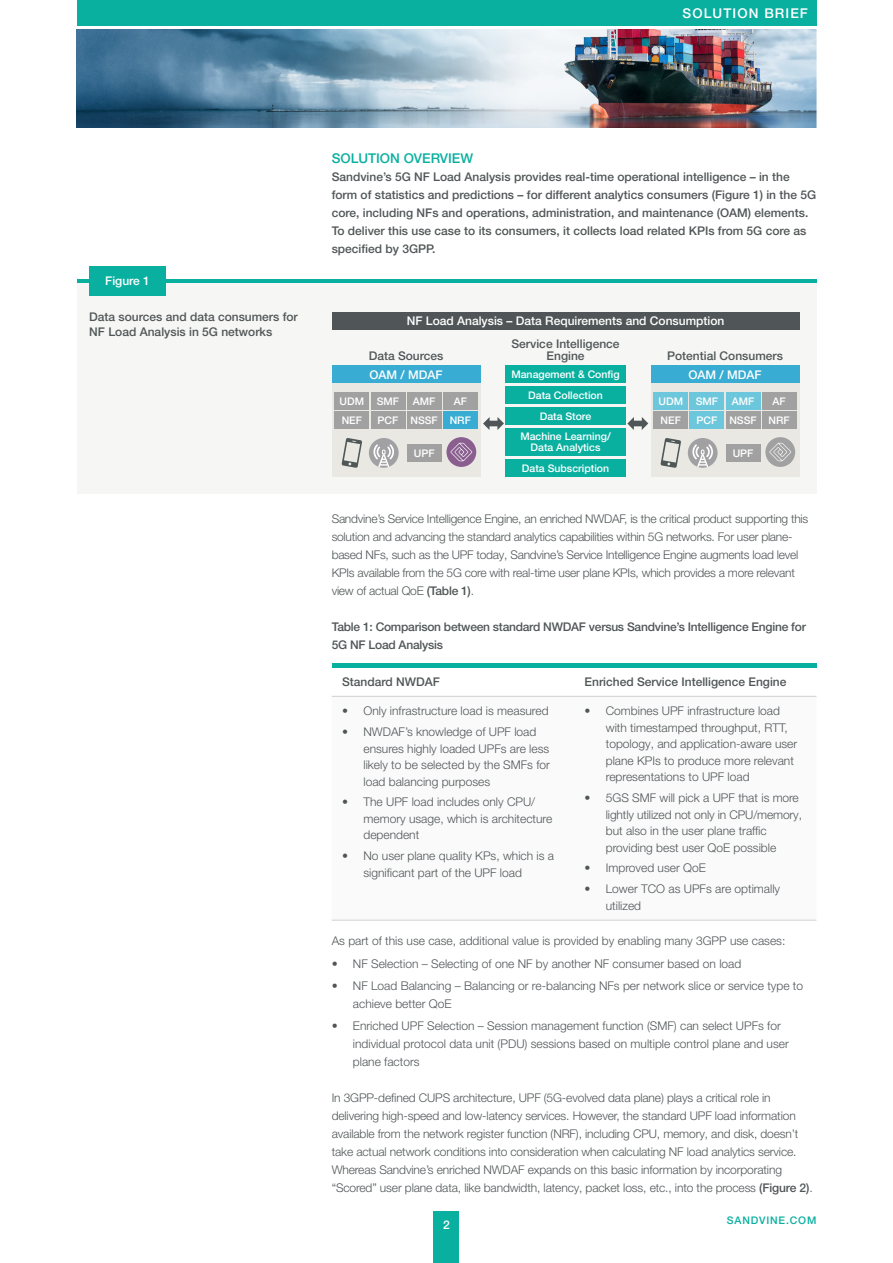
<style>
.page{position:relative;width:893px;height:1263px;background:#fff}
.page>*{position:absolute;margin:0;border:0;box-sizing:border-box;transform-origin:0 0}
.t1{font:500 13.5px "Helvetica Neue LT Pro";color:#09b0a0}
.t2{font:500 13.5px "Helvetica Neue LT Pro";letter-spacing:.08em;color:#fff}
.t3{font:300 12px/16.5px "Helvetica Neue LT Pro";color:#505657}
.t4{font:500 12px/18px "Helvetica Neue LT Pro";color:#505657}
.t5{font:300 12px/18px "Helvetica Neue LT Pro";letter-spacing:-.02em;color:#505657}
.t6{font:500 12px/18px "Helvetica Neue LT Pro";letter-spacing:-.02em;color:#505657}
.t7{font:500 12px "Helvetica Neue LT Pro";color:#fff}
.t8{font:500 10.5px/19.2px "Helvetica Neue LT Pro";color:#fff}
.t9{font:500 10.5px "Helvetica Neue LT Pro";letter-spacing:.08em;color:#09b0a0}
.s1{font-weight:500}
</style>
<div class="page">
<div style="left:77px;top:0;width:739px;height:26px;background:#09b0a0"></div>
<img style="left:77px;top:30px;width:739px;height:98px">
<div style="left:434px;top:1212px;width:25px;height:51px;background:#09b0a0"></div>
<svg style="left:332px;top:667px;width:484px;height:1px"></svg>
<svg style="left:332px;top:919px;width:484px;height:1px"></svg>
<hr style="left:332px;top:696px;width:242px;height:1px;background:#d0d0d0">
<hr style="left:574px;top:696px;width:242px;height:1px;background:#d0d0d0">
<hr style="left:332px;top:920px;width:242px;height:1px;background:#d0d0d0">
<hr style="left:574px;top:920px;width:242px;height:1px;background:#d0d0d0">
<hr style="left:332px;top:663px;width:484px;height:4px;background:#09b0a0">
<div style="left:77px;top:282px;width:739px;height:211px;background:#f6f6f4"></div>
<hr style="left:77px;top:279px;width:739px;height:3px;background:#09b0a0">
<div style="left:89px;top:266px;width:77px;height:29px;background:#09b0a0"></div>
<div style="left:332px;top:312px;width:467px;height:17px;background:#505657"></div>
<div style="left:332px;top:366px;width:148px;height:17px;background:#38acd2"></div>
<div style="left:332px;top:383px;width:148px;height:93px;background:#e9e8e3"></div>
<div style="left:335px;top:393px;width:34px;height:17px;background:#a1a1a2"></div>
<div style="left:335px;top:412px;width:34px;height:17px;background:#a1a1a2"></div>
<div style="left:407px;top:393px;width:34px;height:17px;background:#a1a1a2"></div>
<div style="left:407px;top:412px;width:34px;height:17px;background:#a1a1a2"></div>
<div style="left:407px;top:444px;width:34px;height:17px;background:#a1a1a2"></div>
<div style="left:371px;top:393px;width:34px;height:17px;background:#a1a1a2"></div>
<div style="left:371px;top:412px;width:34px;height:17px;background:#a1a1a2"></div>
<div style="left:443px;top:393px;width:34px;height:17px;background:#a1a1a2"></div>
<div style="left:443px;top:412px;width:34px;height:17px;background:#38acd2"></div>
<div style="left:369px;top:438px;width:30px;height:30px;background:#a1a1a3;border-radius:50%"></div>
<svg style="left:373px;top:444px;width:21px;height:23px"></svg>
<svg style="left:342px;top:438px;width:20px;height:30px"></svg>
<div style="left:651px;top:366px;width:148px;height:17px;background:#38acd2"></div>
<div style="left:651px;top:383px;width:148px;height:93px;background:#e9e8e3"></div>
<div style="left:654px;top:393px;width:34px;height:17px;background:#6dc7dc"></div>
<div style="left:654px;top:412px;width:34px;height:17px;background:#a1a1a2"></div>
<div style="left:726px;top:393px;width:34px;height:17px;background:#6dc7dc"></div>
<div style="left:726px;top:412px;width:34px;height:17px;background:#a1a1a2"></div>
<div style="left:726px;top:444px;width:34px;height:17px;background:#a1a1a2"></div>
<div style="left:690px;top:393px;width:34px;height:17px;background:#6dc7dc"></div>
<div style="left:690px;top:412px;width:34px;height:17px;background:#6dc7dc"></div>
<div style="left:762px;top:393px;width:34px;height:17px;background:#a1a1a2"></div>
<div style="left:762px;top:412px;width:34px;height:17px;background:#a1a1a2"></div>
<div style="left:688px;top:438px;width:30px;height:30px;background:#a1a1a3;border-radius:50%"></div>
<svg style="left:692px;top:444px;width:21px;height:23px"></svg>
<svg style="left:660px;top:438px;width:21px;height:30px"></svg>
<div style="left:505px;top:366px;width:121px;height:17px;background:#09b0a0"></div>
<div style="left:505px;top:407px;width:121px;height:17px;background:#09b0a0"></div>
<div style="left:505px;top:386px;width:121px;height:17px;background:#09b0a0"></div>
<div style="left:505px;top:428px;width:121px;height:27px;background:#09b0a0"></div>
<div style="left:505px;top:459px;width:121px;height:17px;background:#09b0a0"></div>
<svg style="left:483px;top:417px;width:21px;height:13px"></svg>
<svg style="left:627px;top:417px;width:21px;height:13px"></svg>
<svg style="left:446px;top:437px;width:30px;height:30px"></svg>
<svg style="left:450px;top:443px;width:22px;height:18px"></svg>
<div style="left:765px;top:437px;width:30px;height:30px;background:#a1a1a2;border-radius:50%"></div>
<svg style="left:769px;top:443px;width:22px;height:18px"></svg>
<p class="t2" style="left:683px;top:5px;width:127px">SOLUTION BRIEF</p>
<p class="t1" style="left:332px;top:150px;width:143px">SOLUTION OVERVIEW</p>
<p class="t4" style="left:332px;top:167px;width:486px">Sandvine’s 5G NF Load Analysis provides real-time operational intelligence – in the form of statistics and predictions – for different analytics consumers (Figure 1) in the 5G core, including NFs and operations, administration, and maintenance (OAM) elements.<br>To deliver this use case to its consumers, it collects load related KPIs from 5G core as specified by 3GPP.</p>
<p class="t7" style="left:105px;top:273px;width:46px">Figure 1</p>
<p class="t4" style="left:89px;top:309px;width:210px;line-height:15px">Data sources and data consumers for<br>NF Load Analysis in 5G networks</p>
<p class="t7" style="left:407px;top:314px;width:319px">NF Load Analysis – Data Requirements and Consumption</p>
<p class="t4" style="left:369px;top:347px;width:76px">Data Sources</p>
<p class="t4" style="left:667px;top:347px;width:117px">Potential Consumers</p>
<p class="t4" style="left:511px;top:338px;width:110px;line-height:12px;text-align:center">Service Intelligence<br>Engine</p>
<p class="t7" style="left:369px;top:367px;width:75px">OAM / MDAF</p>
<p class="t8" style="left:377px;top:391px;width:24px">SMF<br>PCF</p>
<p class="t8" style="left:450px;top:391px;width:23px;text-align:center">AF<br>NRF</p>
<p class="t8" style="left:340px;top:391px;width:26px">UDM<br>NEF</p>
<p class="t8" style="left:410px;top:391px;width:29px">AMF<br>NSSF</p>
<p class="t8" style="left:414px;top:443px;width:22px">UPF</p>
<p class="t8" style="left:511px;top:364px;width:110px">Management &amp; Config</p>
<p class="t8" style="left:540px;top:406px;width:53px">Data Store</p>
<p class="t8" style="left:528px;top:385px;width:76px">Data Collection</p>
<p class="t8" style="left:520px;top:431px;width:92px;line-height:10.5px;text-align:center">Machine Learning/<br>Data Analytics</p>
<p class="t8" style="left:522px;top:458px;width:89px">Data Subscription</p>
<p class="t7" style="left:688px;top:367px;width:75px">OAM / MDAF</p>
<p class="t8" style="left:696px;top:391px;width:24px">SMF<br>PCF</p>
<p class="t8" style="left:769px;top:391px;width:23px;text-align:center">AF<br>NRF</p>
<p class="t8" style="left:658px;top:391px;width:26px">UDM<br>NEF</p>
<p class="t8" style="left:729px;top:391px;width:29px">AMF<br>NSSF</p>
<p class="t8" style="left:733px;top:443px;width:22px">UPF</p>
<p class="t5" style="left:332px;top:509px;width:478px">Sandvine’s Service Intelligence Engine, an enriched NWDAF, is the critical product supporting this solution and advancing the standard analytics capabilities within 5G networks. For user plane&shy;based NFs, such as the UPF today, Sandvine’s Service Intelligence Engine augments load level KPIs available from the 5G core with real-time user plane KPIs, which provides a more relevant view of actual QoE <span class="s1">(Table 1)</span>.</p>
<p class="t6" style="left:332px;top:617px;width:476px">Table 1: Comparison between standard NWDAF versus Sandvine’s Intelligence Engine for<br>5G NF Load Analysis</p>
<p class="t4" style="left:342px;top:672px;width:99px">Standard NWDAF</p>
<p class="t4" style="left:585px;top:672px;width:203px">Enriched Service Intelligence Engine</p>
<p class="t3" style="left:342px;top:703px;width:208px">• Only infrastructure load is measured</p>
<p class="t3" style="left:363px;top:723px;width:188px;text-indent:-21px">• NWDAF’s knowledge of UPF load ensures highly loaded UPFs are less likely to be selected by the SMFs for load balancing purposes</p>
<p class="t3" style="left:363px;top:794px;width:190px;text-indent:-21px">• The UPF load includes only CPU/ memory usage, which is architecture dependent</p>
<p class="t3" style="left:363px;top:847px;width:192px;text-indent:-21px">• No user plane quality KPs, which is a significant part of the UPF load</p>
<p class="t3" style="left:606px;top:703px;width:193px;text-indent:-21px">• Combines UPF infrastructure load with timestamped throughput, RTT, topology, and application-aware user plane KPIs to produce more relevant representations to UPF load</p>
<p class="t3" style="left:606px;top:789px;width:198px;text-indent:-21px">• 5GS SMF will pick a UPF that is more lightly utilized not only in CPU/memory, but also in the user plane traffic providing best user QoE possible</p>
<p class="t3" style="left:585px;top:860px;width:123px">• Improved user QoE</p>
<p class="t3" style="left:606px;top:880px;width:176px;text-indent:-21px">• Lower TCO as UPFs are optimally utilized</p>
<p class="t3" style="left:332px;top:932px;width:455px">As part of this use case, additional value is provided by enabling many 3GPP use cases:</p>
<p class="t3" style="left:332px;top:955px;width:411px">• NF Selection – Selecting of one NF by another NF consumer based on load</p>
<p class="t3" style="left:353px;top:976px;width:452px;line-height:18px;text-indent:-21px">• NF Load Balancing – Balancing or re-balancing NFs per network slice or service type to achieve better QoE</p>
<p class="t3" style="left:353px;top:1016px;width:437px;line-height:18px;text-indent:-21px">• Enriched UPF Selection – Session management function (SMF) can select UPFs for individual protocol data unit (PDU) sessions based on multiple control plane and user plane factors</p>
<p class="t3" style="left:332px;top:1088px;width:482px;line-height:18px">In 3GPP-defined CUPS architecture, UPF (5G-evolved data plane) plays a critical role in delivering high-speed and low-latency services. However, the standard UPF load information available from the network register function (NRF), including CPU, memory, and disk, doesn’t take actual network conditions into consideration when calculating NF load analytics service.<br>Whereas Sandvine’s enriched NWDAF expands on this basic information by incorporating “Scored” user plane data, like bandwidth, latency, packet loss, etc., into the process <span class="s1">(Figure 2)</span>.</p>
<p class="t7" style="left:443px;top:1217px;width:8px">2</p>
<p class="t9" style="left:727px;top:1214px;width:91px">SANDVINE.COM</p>
</div>
